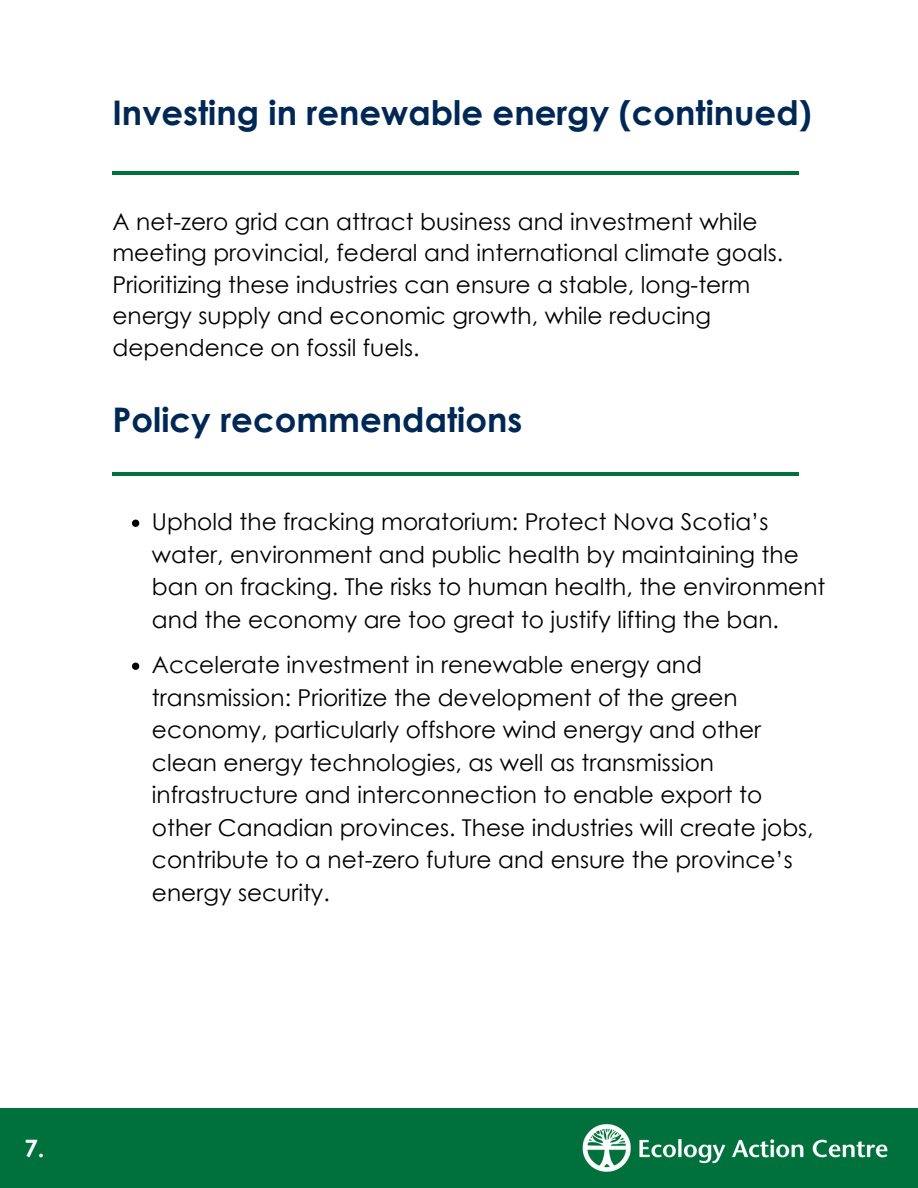
<style>
.page{position:relative;width:918px;height:1188px;background:#fff}
.page>*{position:absolute;margin:0;border:0;box-sizing:border-box;transform-origin:0 0}
.t1{font:700 33.9px "Century Gothic";color:#002855}
.t2{font:700 24px "Century Gothic";color:#fff}
.t3{font:23.25px/32.5px "Century Gothic";color:#000}
</style>
<div class="page">
<div style="left:0;top:1108px;width:918px;height:80px;background:#00703c"></div>
<img style="left:582px;top:1124px;width:306px;height:48px">
<hr style="left:112px;top:171px;width:687px;height:4px;background:#00703c">
<svg style="left:132px;top:520px;width:7px;height:7px"></svg>
<svg style="left:132px;top:663px;width:7px;height:7px"></svg>
<hr style="left:112px;top:472px;width:687px;height:3px;background:#00703c">
<h1 class="t1" style="left:112px;top:91px;width:701px">Investing in renewable energy (continued)</h1>
<p class="t3" style="left:112px;top:205px;width:672px;line-height:31.5px">A net-zero grid can attract business and investment while meeting provincial, federal and international climate goals.<br>Prioritizing these industries can ensure a stable, long-term energy supply and economic growth, while reducing dependence on fossil fuels.</p>
<p class="t1" style="left:112px;top:398px;width:411px">Policy recommendations</p>
<h1 class="t3" style="left:152px;top:505px;width:675px">Uphold the fracking moratorium: Protect Nova Scotia’s water, environment and public health by maintaining the ban on fracking. The risks to human health, the environment and the economy are too great to justify lifting the ban.</h1>
<p class="t3" style="left:152px;top:648px;width:663px">Accelerate investment in renewable energy and transmission: Prioritize the development of the green economy, particularly offshore wind energy and other clean energy technologies, as well as transmission infrastructure and interconnection to enable export to other Canadian provinces. These industries will create jobs, contribute to a net-zero future and ensure the province’s energy security.</p>
<p class="t2" style="left:24px;top:1132px;width:22px">7.</p>
</div>
